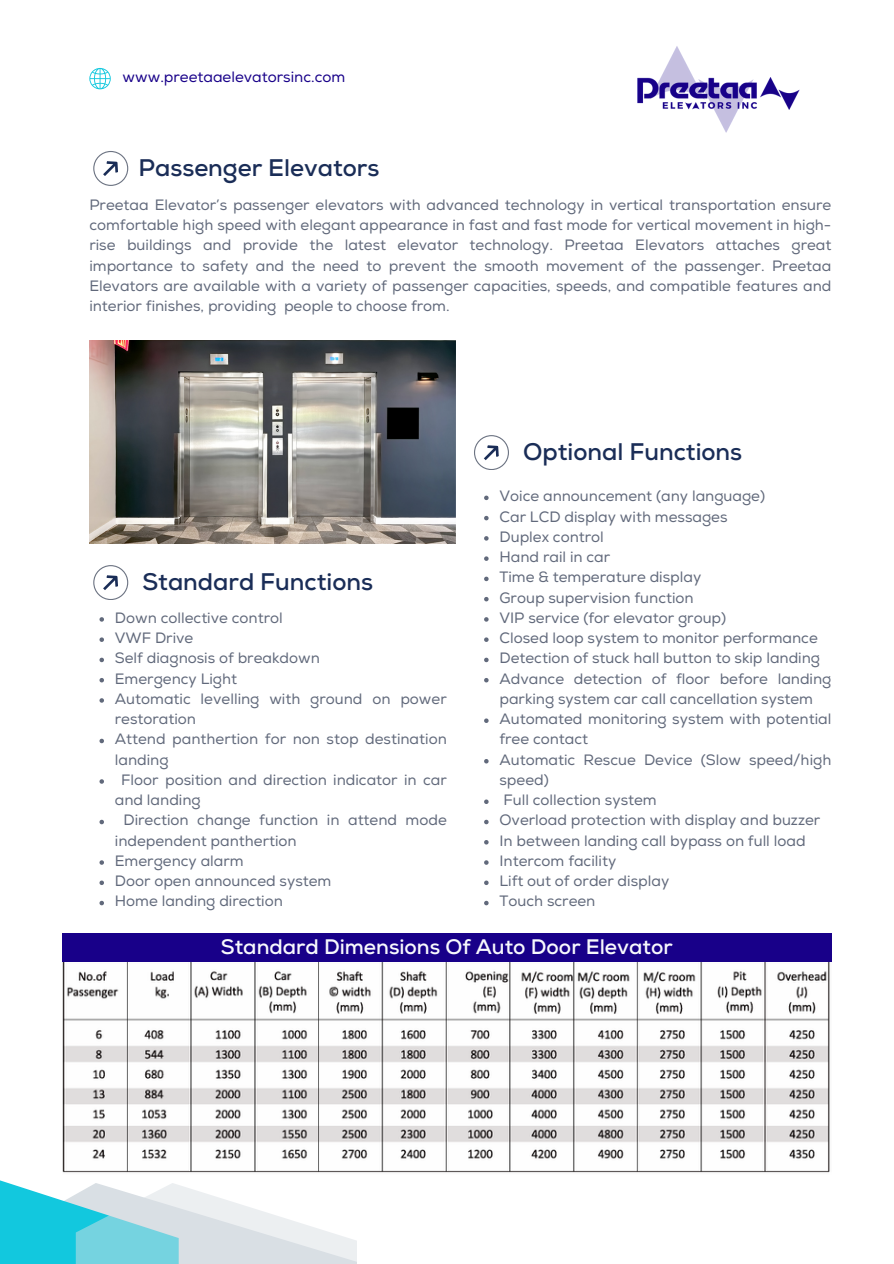
<style>
.page{position:relative;width:894px;height:1264px;background:#fff}
.page>*{position:absolute;margin:0;border:0;box-sizing:border-box;transform-origin:0 0}
.t1{font:700 24px "Nexa";color:#1a2d57}
.t2{font:700 21px "Nexa";color:#f8f9fd}
.t3{font:15px/20.2px "Nexa";color:#61697b}
.t4{font:15px "Nexa";color:#180089}
</style>
<div class="page">
<svg style="left:93px;top:151px;width:35px;height:35px"></svg>
<svg style="left:474px;top:435px;width:34px;height:35px"></svg>
<img style="left:637px;top:46px;width:163px;height:87px">
<svg style="left:89px;top:68px;width:22px;height:21px"></svg>
<img style="left:62px;top:962px;width:768px;height:211px">
<div style="left:62px;top:933px;width:769px;height:29px;background:#180089"></div>
<svg style="left:93px;top:565px;width:35px;height:35px"></svg>
<svg style="left:0;top:1180px;width:357px;height:83px"></svg>
<img style="left:89px;top:341px;width:366px;height:202px">
<svg style="left:484px;top:495px;width:4px;height:5px"></svg>
<svg style="left:484px;top:516px;width:4px;height:4px"></svg>
<svg style="left:484px;top:536px;width:4px;height:4px"></svg>
<svg style="left:484px;top:556px;width:4px;height:5px"></svg>
<svg style="left:484px;top:576px;width:4px;height:5px"></svg>
<svg style="left:484px;top:597px;width:4px;height:4px"></svg>
<svg style="left:484px;top:617px;width:4px;height:4px"></svg>
<svg style="left:484px;top:637px;width:4px;height:5px"></svg>
<svg style="left:484px;top:657px;width:4px;height:5px"></svg>
<svg style="left:484px;top:678px;width:4px;height:4px"></svg>
<svg style="left:484px;top:718px;width:4px;height:5px"></svg>
<svg style="left:484px;top:759px;width:4px;height:4px"></svg>
<svg style="left:484px;top:799px;width:4px;height:5px"></svg>
<svg style="left:484px;top:819px;width:4px;height:5px"></svg>
<svg style="left:484px;top:840px;width:4px;height:4px"></svg>
<svg style="left:484px;top:860px;width:4px;height:4px"></svg>
<svg style="left:484px;top:880px;width:4px;height:5px"></svg>
<svg style="left:484px;top:900px;width:4px;height:5px"></svg>
<svg style="left:99px;top:617px;width:5px;height:4px"></svg>
<svg style="left:99px;top:637px;width:5px;height:5px"></svg>
<svg style="left:99px;top:657px;width:5px;height:5px"></svg>
<svg style="left:99px;top:678px;width:5px;height:4px"></svg>
<svg style="left:99px;top:698px;width:5px;height:4px"></svg>
<svg style="left:99px;top:738px;width:5px;height:5px"></svg>
<svg style="left:99px;top:779px;width:5px;height:4px"></svg>
<svg style="left:99px;top:819px;width:5px;height:5px"></svg>
<svg style="left:99px;top:860px;width:5px;height:4px"></svg>
<svg style="left:99px;top:880px;width:5px;height:5px"></svg>
<svg style="left:99px;top:900px;width:5px;height:5px"></svg>
<p class="t4" style="left:122px;top:68px;width:224px">www.preetaaelevatorsinc.com</p>
<h1 class="t1" style="left:138px;top:153px;width:242px">Passenger Elevators</h1>
<p class="t3" style="left:89px;top:195px;width:743px;text-align:justify">Preetaa Elevator’s passenger elevators with advanced technology in vertical transportation ensure comfortable high speed with elegant appearance in fast and fast mode for vertical movement in high&shy;rise buildings and provide the latest elevator technology. Preetaa Elevators attaches great importance to safety and the need to prevent the smooth movement of the passenger. Preetaa Elevators are available with a variety of passenger capacities, speeds, and compatible features and interior finishes, providing people to choose from.</p>
<p class="t1" style="left:142px;top:567px;width:232px">Standard Functions</p>
<p class="t3" style="left:115px;top:608px;width:169px">Down collective control</p>
<p class="t3" style="left:115px;top:628px;width:80px">VWF Drive</p>
<p class="t3" style="left:115px;top:648px;width:206px">Self diagnosis of breakdown</p>
<p class="t3" style="left:115px;top:668px;width:124px">Emergency Light</p>
<p class="t3" style="left:115px;top:689px;width:333px">Automatic levelling with ground on power restoration</p>
<p class="t3" style="left:115px;top:729px;width:333px">Attend panthertion for non stop destination landing</p>
<p class="t3" style="left:115px;top:770px;width:333px;text-indent:6px">Floor position and direction indicator in car and landing</p>
<p class="t3" style="left:115px;top:810px;width:333px;text-indent:9px">Direction change function in attend mode independent panthertion</p>
<p class="t3" style="left:115px;top:851px;width:130px">Emergency alarm</p>
<p class="t3" style="left:115px;top:871px;width:218px">Door open announced system</p>
<p class="t3" style="left:115px;top:891px;width:169px">Home landing direction</p>
<p class="t1" style="left:523px;top:437px;width:220px">Optional Functions</p>
<p class="t3" style="left:499px;top:486px;width:267px">Voice announcement (any language)</p>
<h1 class="t3" style="left:499px;top:506px;width:229px">Car LCD display with messages</h1>
<p class="t3" style="left:499px;top:527px;width:106px">Duplex control</p>
<p class="t3" style="left:499px;top:547px;width:112px">Hand rail in car</p>
<p class="t3" style="left:499px;top:567px;width:203px">Time &amp; temperature display</p>
<p class="t3" style="left:499px;top:587px;width:196px">Group supervision function</p>
<p class="t3" style="left:499px;top:608px;width:228px">VIP service (for elevator group)</p>
<p class="t3" style="left:499px;top:628px;width:320px">Closed loop system to monitor performance</p>
<p class="t3" style="left:499px;top:648px;width:322px">Detection of stuck hall button to skip landing</p>
<p class="t3" style="left:499px;top:668px;width:333px">Advance detection of floor before landing parking system car call cancellation system</p>
<p class="t3" style="left:499px;top:709px;width:333px">Automated monitoring system with potential free contact</p>
<p class="t3" style="left:499px;top:749px;width:333px">Automatic Rescue Device (Slow speed/high speed)</p>
<p class="t3" style="left:503px;top:790px;width:155px">Full collection system</p>
<p class="t3" style="left:499px;top:810px;width:322px">Overload protection with display and buzzer</p>
<h1 class="t3" style="left:499px;top:830px;width:307px">In between landing call bypass on full load</h1>
<p class="t3" style="left:499px;top:851px;width:118px">Intercom facility</p>
<p class="t3" style="left:499px;top:871px;width:171px">Lift out of order display</p>
<p class="t3" style="left:499px;top:891px;width:97px">Touch screen</p>
<p class="t2" style="left:221px;top:933px;width:453px">Standard Dimensions Of Auto Door Elevator</p>
</div>
